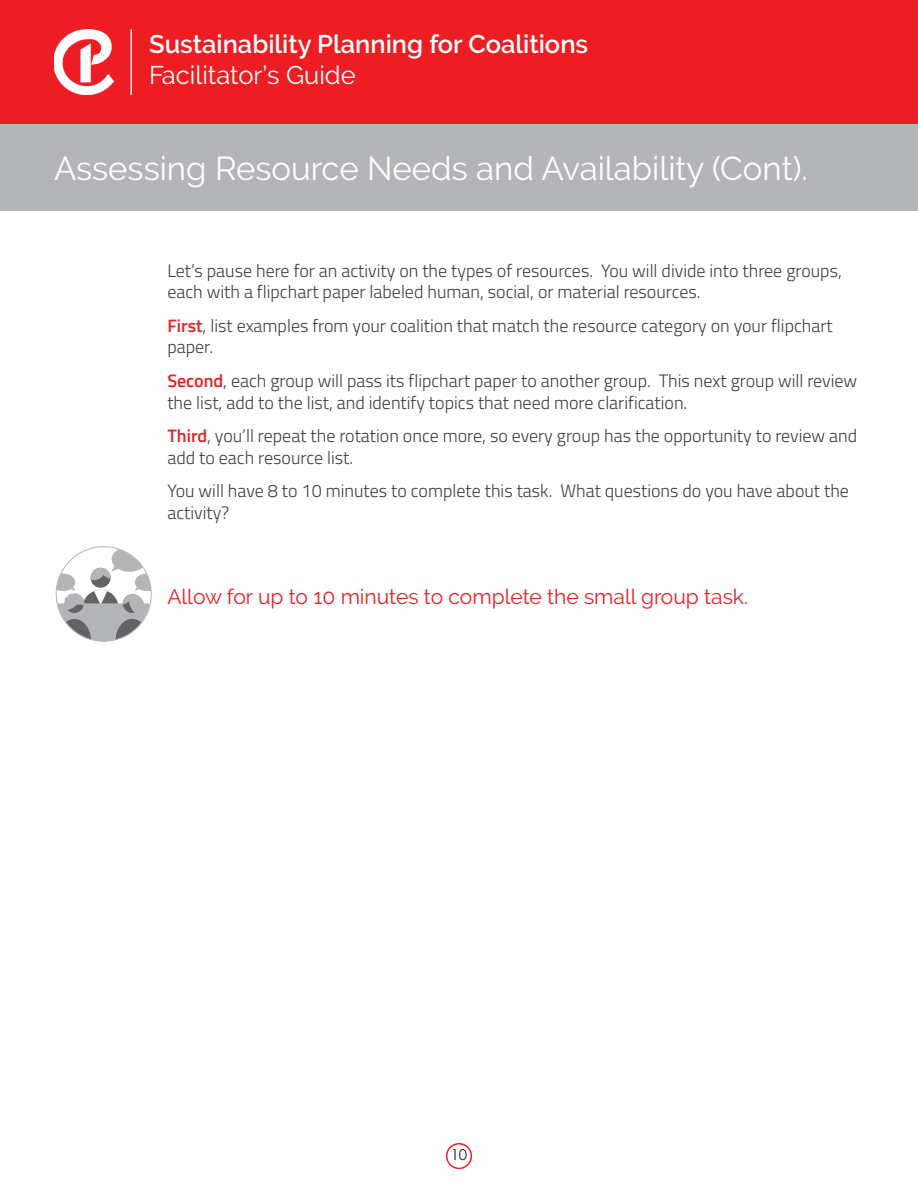
<style>
.page{position:relative;width:918px;height:1188px;background:#fff}
.page>*{position:absolute;margin:0;border:0;box-sizing:border-box;transform-origin:0 0}
.t1{font:33px "Raleway";color:#fff}
.t2{font:600 25.5px "Raleway";color:#fff}
.t3{font:25.5px "Raleway";color:#fff}
.t4{font:21px "Raleway";color:#ee1d23}
.t5{font:300 18px/21.6px "Titillium Web";color:#3e3e3f}
.t6{font:15px "Century Gothic";color:#231f20}
.s1{font-weight:600;color:#ee1d23}
</style>
<div class="page">
<div style="left:0;top:0;width:918px;height:124px;background:#ee1d23"></div>
<div style="left:0;top:124px;width:918px;height:87px;background:#b4b5b8"></div>
<img style="left:54px;top:29px;width:59px;height:66px">
<hr style="left:130px;top:29px;width:2px;height:66px;background:#fff">
<div style="left:446px;top:1143px;width:26px;height:26px;border:2px solid #ee1d23;border-radius:50%"></div>
<svg style="left:112px;top:547px;width:35px;height:25px"></svg>
<svg style="left:56px;top:563px;width:95px;height:78px"></svg>
<h2 class="t2" style="left:149px;top:30px;width:441px">Sustainability Planning for Coalitions</h2>
<h2 class="t3" style="left:149px;top:60px;width:208px">Facilitator’s Guide</h2>
<h1 class="t1" style="left:54px;top:150px;width:755px">Assessing Resource Needs and Availability (Cont).</h1>
<p class="t5" style="left:167px;top:259px;width:676px">Let’s pause here for an activity on the types of resources. You will divide into three groups, each with a flipchart paper labeled human, social, or material resources.</p>
<p class="t5" style="left:167px;top:314px;width:667px"><span class="s1">First</span>, list examples from your coalition that match the resource category on your flipchart paper.</p>
<p class="t5" style="left:167px;top:369px;width:691px"><span class="s1">Second</span>, each group will pass its flipchart paper to another group. This next group will review the list, add to the list, and identify topics that need more clarification.</p>
<p class="t5" style="left:167px;top:424px;width:691px"><span class="s1">Third</span>, you’ll repeat the rotation once more, so every group has the opportunity to review and add to each resource list.</p>
<p class="t5" style="left:167px;top:479px;width:683px">You will have 8 to 10 minutes to complete this task. What questions do you have about the activity?</p>
<p class="t4" style="left:167px;top:584px;width:582px">Allow for up to 10 minutes to complete the small group task.</p>
<p class="t6" style="left:451px;top:1144px;width:18px">10</p>
</div>
